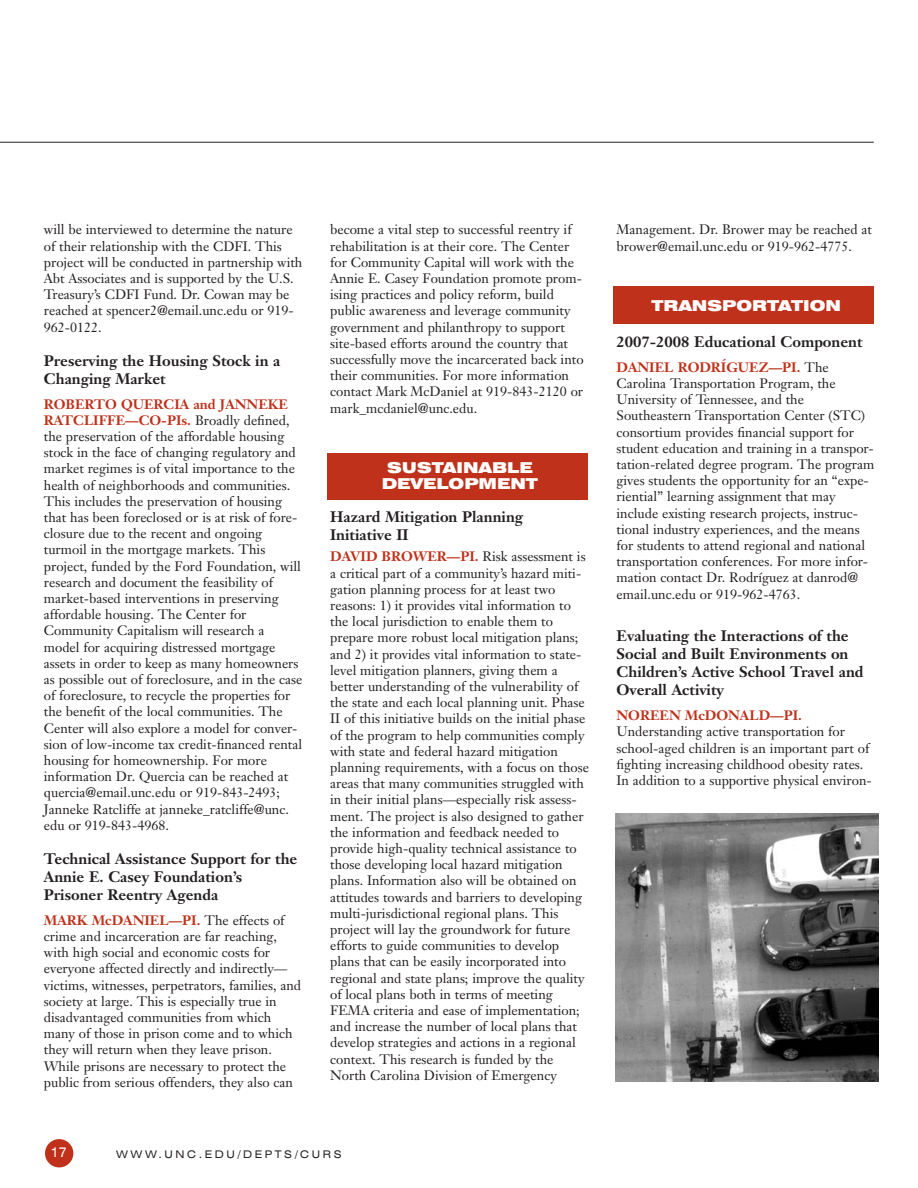
<style>
.page{position:relative;width:918px;height:1188px;background:#fff}
.page>*{position:absolute;margin:0;border:0;box-sizing:border-box;transform-origin:0 0}
.t1{font:700 15px/18px "Janson Text";color:#231f20}
.t2{font:900 expanded 15px/16.5px "Swiss 721 BT";color:#fff;text-align:center}
.t3{font:13.5px/16.2px "Janson Text";color:#231f20}
.t4{font:700 13.5px "Janson Text";color:#bf311a}
.t5{font:expanded 13.5px "Swiss 721 BT";color:#fff;scale:.9 1}
.t6{font:expanded 10.5px "Swiss 721 BT";letter-spacing:.25em;color:#231f20}
.s1{font-weight:700;color:#bf311a}
</style>
<div class="page">
<div style="left:614px;top:286px;width:260px;height:38px;background:#bf311a"></div>
<div style="left:327px;top:453px;width:261px;height:46px;background:#bf311a"></div>
<div style="left:45px;top:1139px;width:28px;height:28px;background:#bf311a;border-radius:50%"></div>
<hr style="left:0;top:142px;width:874px;height:1px;background:#231f20">
<img style="left:615px;top:813px;width:264px;height:269px">
<p class="t3" style="left:44px;top:223px;width:260px">will be interviewed to determine the nature of their relationship with the CDFI. This project will be conducted in partnership with Abt Associates and is supported by the U.S.<br>Treasury’s CDFI Fund. Dr. Cowan may be reached at spencer2@email.unc.edu or 919- 962-0122.</p>
<p class="t1" style="left:44px;top:353px;width:238px">Preserving the Housing Stock in a<br>Changing Market</p>
<p class="t3" style="left:44px;top:397px;width:260px"><span class="s1">ROBERTO QUERCIA and JANNEKE RATCLIFFE—CO-PIs.</span> Broadly defined, the preservation of the affordable housing stock in the face of changing regulatory and market regimes is of vital importance to the health of neighborhoods and communities.<br>This includes the preservation of housing that has been foreclosed or is at risk of fore&shy;closure due to the recent and ongoing turmoil in the mortgage markets. This project, funded by the Ford Foundation, will research and document the feasibility of market-based interventions in preserving affordable housing. The Center for Community Capitalism will research a model for acquiring distressed mortgage assets in order to keep as many homeowners as possible out of foreclosure, and in the case of foreclosure, to recycle the properties for the benefit of the local communities. The Center will also explore a model for conver&shy;sion of low-income tax credit-financed rental housing for homeownership. For more information Dr. Quercia can be reached at quercia@email.unc.edu or 919-843-2493; Janneke Ratcliffe at janneke_ratcliffe@unc. edu or 919-843-4968.</p>
<p class="t1" style="left:44px;top:851px;width:255px">Technical Assistance Support for the<br>Annie E. Casey Foundation’s<br>Prisoner Reentry Agenda</p>
<p class="t3" style="left:44px;top:913px;width:259px"><span class="s1">MARK McDANIEL—PI.</span> The effects of crime and incarceration are far reaching, with high social and economic costs for everyone affected directly and indirectly— victims, witnesses, perpetrators, families, and society at large. This is especially true in disadvantaged communities from which many of those in prison come and to which they will return when they leave prison.<br>While prisons are necessary to protect the public from serious offenders, they also can</p>
<p class="t3" style="left:330px;top:223px;width:255px">become a vital step to successful reentry if rehabilitation is at their core. The Center for Community Capital will work with the Annie E. Casey Foundation promote prom&shy;ising practices and policy reform, build public awareness and leverage community government and philanthropy to support site-based efforts around the country that successfully move the incarcerated back into their communities. For more information contact Mark McDaniel at 919-843-2120 or mark_mcdaniel@unc.edu.</p>
<p class="t2" style="left:382px;top:461px;width:158px">SUSTAINABLE<br>DEVELOPMENT</p>
<p class="t1" style="left:330px;top:509px;width:195px">Hazard Mitigation Planning<br>Initiative II</p>
<p class="t3" style="left:330px;top:550px;width:260px"><span class="s1">DAVID BROWER—PI.</span> Risk assessment is a critical part of a community’s hazard miti&shy;gation planning process for at least two reasons: 1) it provides vital information to the local jurisdiction to enable them to prepare more robust local mitigation plans; and 2) it provides vital information to state&shy;level mitigation planners, giving them a better understanding of the vulnerability of the state and each local planning unit. Phase II of this initiative builds on the initial phase of the program to help communities comply with state and federal hazard mitigation planning requirements, with a focus on those areas that many communities struggled with in their initial plans—especially risk assess&shy;ment. The project is also designed to gather the information and feedback needed to provide high-quality technical assistance to those developing local hazard mitigation plans. Information also will be obtained on attitudes towards and barriers to developing multi-jurisdictional regional plans. This project will lay the groundwork for future efforts to guide communities to develop plans that can be easily incorporated into regional and state plans; improve the quality of local plans both in terms of meeting FEMA criteria and ease of implementation; and increase the number of local plans that develop strategies and actions in a regional context. This research is funded by the North Carolina Division of Emergency</p>
<p class="t5" style="left:51px;top:1148px;width:20px">17</p>
<p class="t6" style="left:116px;top:1151px;width:227px">WWW.UNC.EDU/DEPTS/CURS</p>
<p class="t3" style="left:617px;top:223px;width:257px">Management. Dr. Brower may be reached at brower@email.unc.edu or 919-962-4775.</p>
<p class="t2" style="left:651px;top:299px;width:191px">TRANSPORTATION</p>
<p class="t1" style="left:617px;top:334px;width:248px">2007-2008 Educational Component</p>
<p class="t3" style="left:617px;top:360px;width:259px"><span class="s1">DANIEL RODRÍGUEZ—PI.</span> The Carolina Transportation Program, the University of Tennessee, and the Southeastern Transportation Center (STC) consortium provides financial support for student education and training in a transpor&shy;tation-related degree program. The program gives students the opportunity for an “expe&shy;riential” learning assignment that may include existing research projects, instruc&shy;tional industry experiences, and the means for students to attend regional and national transportation conferences. For more infor&shy;mation contact Dr. Rodríguez at danrod@ email.unc.edu or 919-962-4763.</p>
<p class="t1" style="left:617px;top:629px;width:248px">Evaluating the Interactions of the<br>Social and Built Environments on<br>Children’s Active School Travel and<br>Overall Activity</p>
<p class="t4" style="left:617px;top:710px;width:187px">NOREEN McDONALD—PI.</p>
<p class="t3" style="left:617px;top:725px;width:257px">Understanding active transportation for school-aged children is an important part of fighting increasing childhood obesity rates.<br>In addition to a supportive physical environ-</p>
</div>
